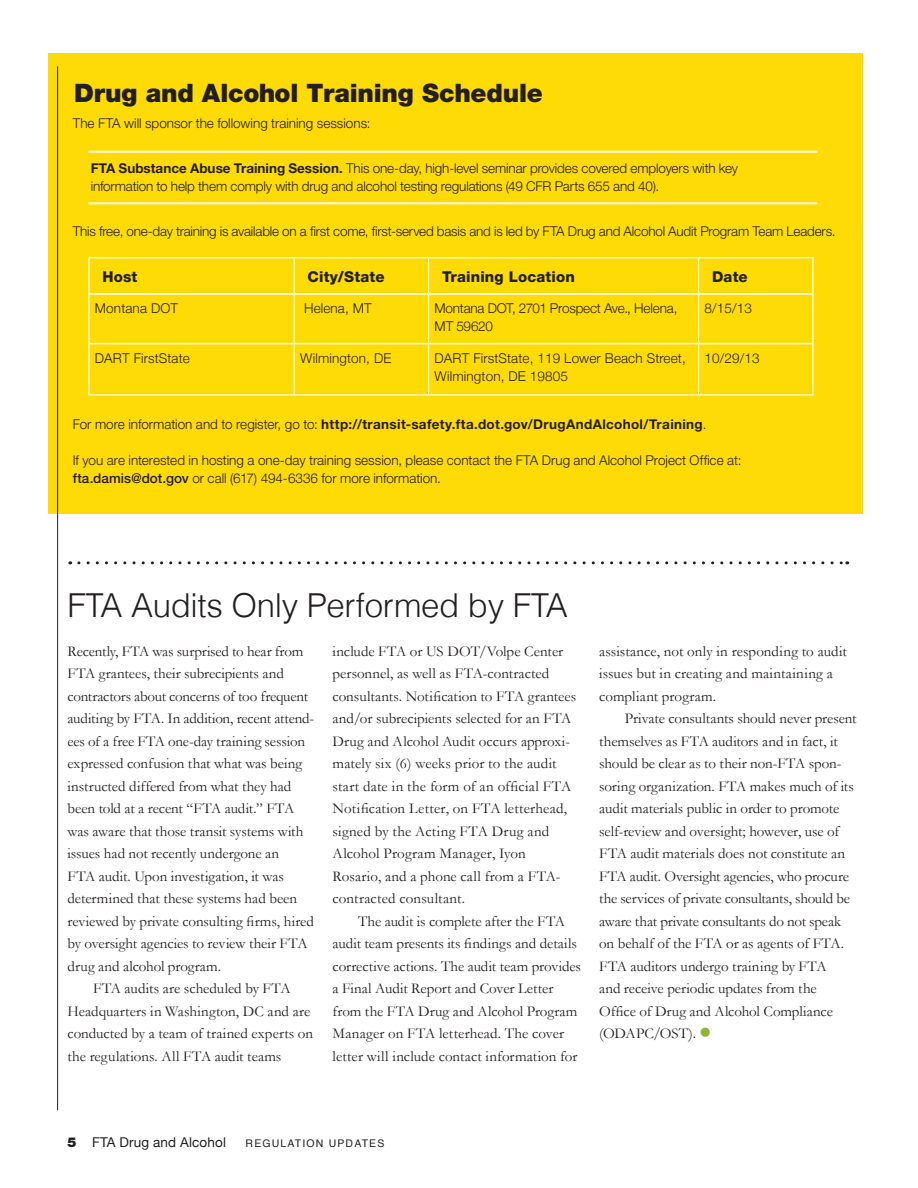
<style>
.page{position:relative;width:918px;height:1188px;background:#fff}
.page>*{position:absolute;margin:0;border:0;box-sizing:border-box;transform-origin:0 0}
.t1{font:300 33px "Helvetica";letter-spacing:-.01em;color:#231f20}
.t2{font:900 25.5px "Helvetica Neue LT Std";letter-spacing:-.01em;color:#231f20}
.t3{font:15px/22.5px "Garamond";color:#231f20}
.t4{font:800 15px "Helvetica Neue LT Std";letter-spacing:.01em;color:#231f20}
.t5{font:300 13.5px/18px "Helvetica Neue LT Std";letter-spacing:-.01em;color:#231f20}
.t6{font:300 13.5px "Helvetica Neue";letter-spacing:.01em;color:#231f20}
.t7{font:700 13.5px "Helvetica Neue LT Std";letter-spacing:.025em;color:#231f20}
.t8{font:300 13.5px "Helvetica Neue";letter-spacing:-.015em;color:#231f20}
.t9{font:13.5px "Helvetica Neue";letter-spacing:.01em;color:#231f20}
.t10{font:10.5px "Helvetica";letter-spacing:.11em;color:#231f20}
.s1{font-weight:700}
.s2{font-weight:300}
.s3{font-weight:500}
.s4{color:#8eb432}
.s5{font-family:"Helvetica Neue LT Std";font-weight:900}
</style>
<div class="page">
<div style="left:49px;top:53px;width:814px;height:461px;background:#ffdb06"></div>
<hr style="left:57px;top:66px;width:1px;height:1044px;background:#231f20">
<svg style="left:79px;top:561px;width:769px;height:3px"></svg>
<hr style="left:88px;top:151px;width:730px;height:1px;background:#fff">
<hr style="left:88px;top:152px;width:730px;height:1px;background:#fff">
<hr style="left:88px;top:203px;width:730px;height:1px;background:#fff">
<hr style="left:88px;top:204px;width:730px;height:1px;background:#fff">
<hr style="left:88px;top:258px;width:2px;height:36px;background:#fff">
<hr style="left:812px;top:258px;width:2px;height:36px;background:#fff">
<hr style="left:88px;top:294px;width:2px;height:50px;background:#fff">
<hr style="left:812px;top:294px;width:2px;height:50px;background:#fff">
<hr style="left:88px;top:344px;width:2px;height:50px;background:#fff">
<hr style="left:812px;top:344px;width:2px;height:50px;background:#fff">
<hr style="left:88px;top:257px;width:206px;height:1px;background:#fff">
<hr style="left:294px;top:257px;width:135px;height:1px;background:#fff">
<hr style="left:294px;top:258px;width:1px;height:35px;background:#fff">
<hr style="left:429px;top:257px;width:270px;height:1px;background:#fff">
<hr style="left:428px;top:258px;width:1px;height:35px;background:#fff">
<hr style="left:699px;top:257px;width:115px;height:1px;background:#fff">
<hr style="left:698px;top:258px;width:1px;height:35px;background:#fff">
<hr style="left:294px;top:295px;width:1px;height:48px;background:#fff">
<hr style="left:428px;top:295px;width:1px;height:48px;background:#fff">
<hr style="left:698px;top:295px;width:1px;height:48px;background:#fff">
<hr style="left:294px;top:344px;width:1px;height:50px;background:#fff">
<hr style="left:428px;top:344px;width:1px;height:50px;background:#fff">
<hr style="left:698px;top:344px;width:1px;height:50px;background:#fff">
<hr style="left:90px;top:293px;width:204px;height:2px;background:#fff">
<hr style="left:294px;top:293px;width:135px;height:2px;background:#fff">
<hr style="left:429px;top:293px;width:270px;height:2px;background:#fff">
<hr style="left:699px;top:293px;width:113px;height:2px;background:#fff">
<hr style="left:90px;top:343px;width:204px;height:1px;background:#fff">
<hr style="left:294px;top:343px;width:135px;height:1px;background:#fff">
<hr style="left:429px;top:343px;width:270px;height:1px;background:#fff">
<hr style="left:699px;top:343px;width:113px;height:1px;background:#fff">
<hr style="left:88px;top:394px;width:206px;height:2px;background:#fff">
<hr style="left:294px;top:394px;width:135px;height:2px;background:#fff">
<hr style="left:429px;top:394px;width:270px;height:2px;background:#fff">
<hr style="left:699px;top:394px;width:115px;height:2px;background:#fff">
<h2 class="t2" style="left:74px;top:78px;width:470px">Drug and Alcohol Training Schedule</h2>
<p class="t5" style="left:73px;top:114px;width:299px">The FTA will sponsor the following training sessions:</p>
<p class="t5" style="left:91px;top:159px;width:649px"><span class="s1">FTA Substance Abuse Training Session.</span> This one-day, high-level seminar provides covered employers with key information to help them comply with drug and alcohol testing regulations (49 CFR Parts 655 and 40).</p>
<p class="t5" style="left:73px;top:222px;width:764px">This free, one-day training is available on a first come, first-served basis and is led by FTA Drug and Alcohol Audit Program Team Leaders.</p>
<p class="t4" style="left:102px;top:268px;width:36px">Host</p>
<p class="t4" style="left:308px;top:268px;width:78px">City/State</p>
<p class="t4" style="left:442px;top:268px;width:134px">Training Location</p>
<p class="t4" style="left:712px;top:268px;width:37px">Date</p>
<p class="t6" style="left:95px;top:300px;width:85px">Montana DOT</p>
<p class="t6" style="left:304px;top:300px;width:69px">Helena, MT</p>
<p class="t8" style="left:435px;top:300px;width:244px">Montana DOT, 2701 Prospect Ave., Helena,</p>
<p class="t6" style="left:705px;top:300px;width:49px">8/15/13</p>
<p class="t6" style="left:435px;top:318px;width:60px">MT 59620</p>
<p class="t6" style="left:95px;top:350px;width:96px">DART FirstState</p>
<p class="t6" style="left:300px;top:350px;width:93px">Wilmington, DE</p>
<p class="t6" style="left:435px;top:350px;width:253px">DART FirstState, 119 Lower Beach Street,</p>
<p class="t6" style="left:705px;top:350px;width:56px">10/29/13</p>
<p class="t6" style="left:435px;top:368px;width:135px">Wilmington, DE 19805</p>
<p class="t7" style="left:73px;top:416px;width:635px"><span class="s2">For more information and to register, go to:</span> http://transit-safety.fta.dot.gov/DrugAndAlcohol/Training<span class="s2">.</span></p>
<p class="t5" style="left:73px;top:451px;width:670px">If you are interested in hosting a one-day training session, please contact the FTA Drug and Alcohol Project Office at: <span class="s3">fta.damis@dot.gov</span> or call (617) 494-6336 for more information.</p>
<h1 class="t1" style="left:68px;top:579px;width:502px">FTA Audits Only Performed by FTA</h1>
<p class="t3" style="left:68px;top:640px;width:248px">Recently, FTA was surprised to hear from FTA grantees, their subrecipients and contractors about concerns of too frequent auditing by FTA. In addition, recent attend&shy;ees of a free FTA one-day training session expressed confusion that what was being instructed differed from what they had been told at a recent “FTA audit.” FTA was aware that those transit systems with issues had not recently undergone an<br>FTA audit. Upon investigation, it was determined that these systems had been</p>
<p class="t3" style="left:68px;top:910px;width:248px">reviewed by private consulting firms, hired</p>
<p class="t3" style="left:68px;top:932px;width:242px">by oversight agencies to review their FTA drug and alcohol program.</p>
<p class="t3" style="left:68px;top:977px;width:247px;text-indent:26px">FTA audits are scheduled by FTA Headquarters in Washington, DC and are conducted by a team of trained experts on the regulations. All FTA audit teams</p>
<p class="t3" style="left:333px;top:640px;width:232px">include FTA or US DOT/Volpe Center personnel, as well as FTA-contracted</p>
<p class="t3" style="left:333px;top:685px;width:245px">consultants. Notification to FTA grantees</p>
<p class="t3" style="left:333px;top:707px;width:240px;text-align:justify">and/or subrecipients selected for an FTA Drug and Alcohol Audit occurs approxi&shy;mately six (6) weeks prior to the audit</p>
<p class="t3" style="left:333px;top:775px;width:240px">start date in the form of an official FTA<br>Notification Letter, on FTA letterhead,</p>
<p class="t3" style="left:333px;top:820px;width:229px">signed by the Acting FTA Drug and<br>Alcohol Program Manager, Iyon<br>Rosario, and a phone call from a FTA&shy;contracted consultant.</p>
<p class="t3" style="left:358px;top:910px;width:208px">The audit is complete after the FTA</p>
<p class="t3" style="left:333px;top:932px;width:246px">audit team presents its findings and details</p>
<p class="t3" style="left:333px;top:955px;width:250px">corrective actions. The audit team provides a Final Audit Report and Cover Letter from the FTA Drug and Alcohol Program Manager on FTA letterhead. The cover letter will include contact information for</p>
<p class="t3" style="left:599px;top:640px;width:249px">assistance, not only in responding to audit issues but in creating and maintaining a compliant program.</p>
<p class="t3" style="left:599px;top:707px;width:259px;text-indent:26px">Private consultants should never present themselves as FTA auditors and in fact, it should be clear as to their non-FTA spon&shy;soring organization. FTA makes much of its audit materials public in order to promote self-review and oversight; however, use of FTA audit materials does not constitute an FTA audit. Oversight agencies, who procure the services of private consultants, should be aware that private consultants do not speak on behalf of the FTA or as agents of FTA.<br>FTA auditors undergo training by FTA<br>and receive periodic updates from the Office of Drug and Alcohol Compliance (ODAPC/OST). <span class="s4">●</span></p>
<p class="t9" style="left:68px;top:1134px;width:160px"><span class="s5">5</span> FTA Drug and Alcohol</p>
<p class="t10" style="left:246px;top:1135px;width:140px">REGULATION UPDATES</p>
</div>
